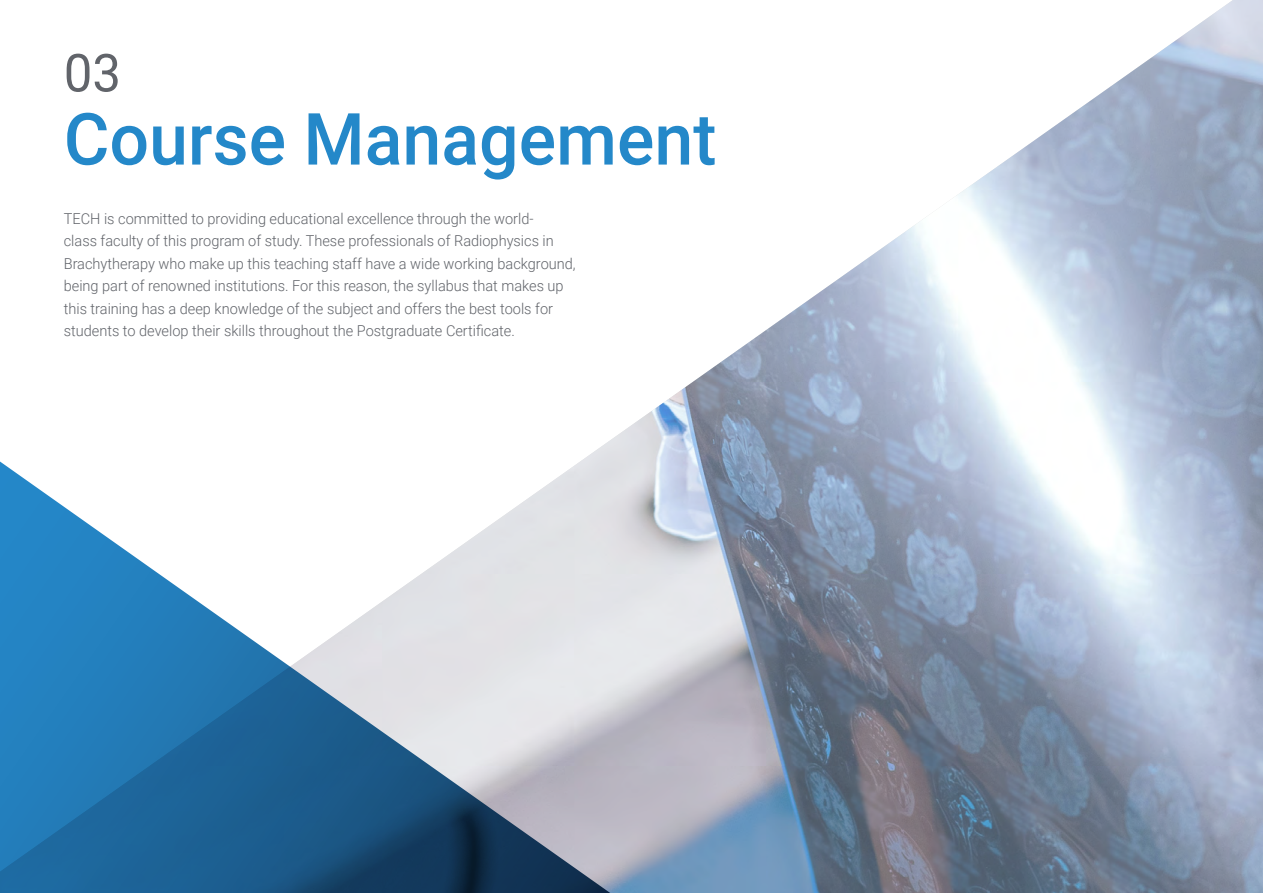
<style>
.page{position:relative;width:1263px;height:893px;background:#fff}
.page>*{position:absolute;margin:0;border:0;box-sizing:border-box;transform-origin:0 0}
.t1{font:500 72px "Roboto";color:#2488c9}
.t2{font:52.5px "Roboto";color:#61646a}
.t3{font:300 15px/22.5px "Roboto";color:#61646a}
</style>
<div class="page">
<img style="left:602px;top:0;width:661px;height:893px">
<svg style="left:0;top:446px;width:640px;height:447px"></svg>
<h2 class="t2" style="left:64px;top:36px;width:59px">03</h2>
<h1 class="t1" style="left:64px;top:89px;width:654px">Course Management</h1>
<p class="t3" style="left:64px;top:207px;width:513px">TECH is committed to providing educational excellence through the world-<br>class faculty of this program of study. These professionals of Radiophysics in Brachytherapy who make up this teaching staff have a wide working background, being part of renowned institutions. For this reason, the syllabus that makes up this training has a deep knowledge of the subject and offers the best tools for students to develop their skills throughout the Postgraduate Certificate.</p>
</div>
